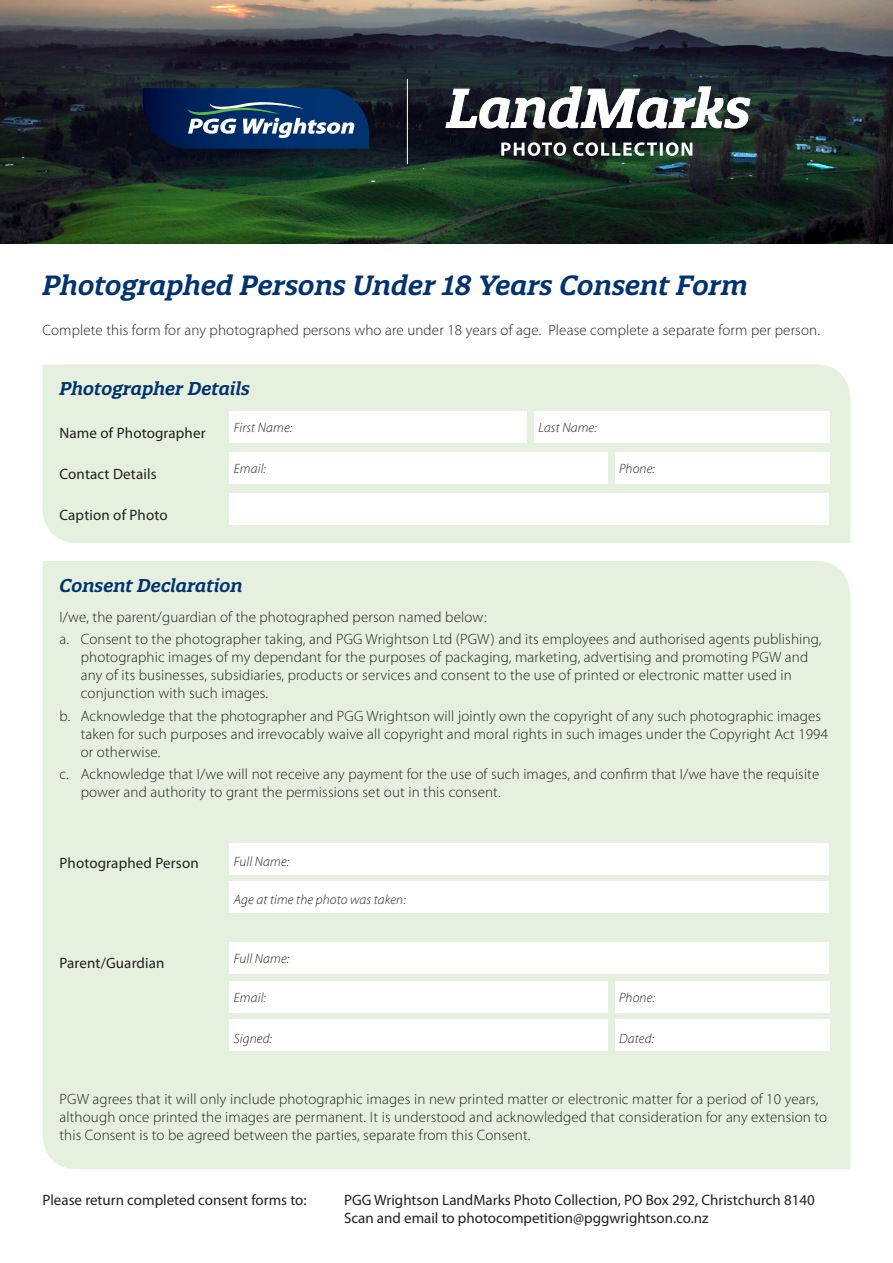
<style>
.page{position:relative;width:893px;height:1263px;background:#fff}
.page>*{position:absolute;margin:0;border:0;box-sizing:border-box;transform-origin:0 0}
.t1{font:italic 600 27px "Quatro Slab";color:#013371}
.t2{font:italic 600 18px "Quatro Slab";color:#013371}
.text{font:300 15px/18px "Myriad Pro";letter-spacing:.01em;color:#231f20}
.fields{font:15px/18px "Myriad Pro";color:#231f20}
.t3{font:italic 300 13.5px "Myriad Pro";letter-spacing:.01em;color:#231f20}
</style>
<div class="page">
<div style="left:43px;top:561px;width:807px;height:608px;background:#e5f1de"></div>
<div style="left:230px;top:842px;width:599px;height:32px;background:#fff"></div>
<div style="left:230px;top:881px;width:599px;height:31px;background:#fff"></div>
<div style="left:230px;top:942px;width:599px;height:32px;background:#fff"></div>
<div style="left:230px;top:981px;width:378px;height:32px;background:#fff"></div>
<div style="left:615px;top:981px;width:215px;height:32px;background:#fff"></div>
<div style="left:230px;top:1019px;width:378px;height:32px;background:#fff"></div>
<div style="left:615px;top:1019px;width:215px;height:32px;background:#fff"></div>
<img style="left:0;top:0;width:893px;height:243px">
<hr style="left:407px;top:79px;width:1px;height:85px;background:#fff">
<svg style="left:143px;top:88px;width:226px;height:61px;background:#1f416f"></svg>
<svg style="left:445px;top:86px;width:305px;height:43px"></svg>
<svg style="left:501px;top:142px;width:191px;height:14px"></svg>
<div style="left:43px;top:364px;width:807px;height:179px;background:#e5f1de"></div>
<div style="left:230px;top:411px;width:297px;height:31px;background:#fff"></div>
<div style="left:534px;top:411px;width:296px;height:31px;background:#fff"></div>
<div style="left:230px;top:452px;width:378px;height:31px;background:#fff"></div>
<div style="left:615px;top:452px;width:215px;height:31px;background:#fff"></div>
<div style="left:230px;top:493px;width:599px;height:31px;background:#fff"></div>
<p class="t1" style="left:43px;top:269px;width:707px">Photographed Persons Under 18 Years Consent Form</p>
<p class="text" style="left:43px;top:321px;width:779px">Complete this form for any photographed persons who are under 18 years of age. Please complete a separate form per person.</p>
<p class="t2" style="left:60px;top:377px;width:192px">Photographer Details</p>
<p class="fields" style="left:60px;top:424px;width:148px">Name of Photographer</p>
<p class="t3" style="left:234px;top:420px;width:60px">First Name:</p>
<p class="t3" style="left:538px;top:420px;width:60px">Last Name:</p>
<p class="fields" style="left:60px;top:465px;width:99px">Contact Details</p>
<p class="fields" style="left:60px;top:506px;width:110px">Caption of Photo</p>
<p class="t3" style="left:234px;top:461px;width:34px">Email:</p>
<p class="t3" style="left:619px;top:461px;width:37px">Phone:</p>
<p class="t2" style="left:60px;top:574px;width:185px">Consent Declaration</p>
<p class="text" style="left:60px;top:608px;width:429px">I/we, the parent/guardian of the photographed person named below:</p>
<p class="text" style="left:81px;top:630px;width:742px;text-indent:-21px">a. Consent to the photographer taking, and PGG Wrightson Ltd (PGW) and its employees and authorised agents publishing, photographic images of my dependant for the purposes of packaging, marketing, advertising and promoting PGW and any of its businesses, subsidiaries, products or services and consent to the use of printed or electronic matter used in conjunction with such images.</p>
<p class="text" style="left:81px;top:707px;width:749px;text-indent:-21px">b. Acknowledge that the photographer and PGG Wrightson will jointly own the copyright of any such photographic images taken for such purposes and irrevocably waive all copyright and moral rights in such images under the Copyright Act 1994 or otherwise.</p>
<p class="text" style="left:81px;top:765px;width:740px;text-indent:-21px">c. Acknowledge that I/we will not receive any payment for the use of such images, and confirm that I/we have the requisite power and authority to grant the permissions set out in this consent.</p>
<p class="fields" style="left:60px;top:855px;width:141px">Photographed Person</p>
<p class="t3" style="left:234px;top:854px;width:57px">Full Name:</p>
<p class="t3" style="left:234px;top:892px;width:173px">Age at time the photo was taken:</p>
<p class="fields" style="left:60px;top:954px;width:107px">Parent/Guardian</p>
<p class="t3" style="left:234px;top:951px;width:57px">Full Name:</p>
<p class="t3" style="left:234px;top:991px;width:34px">Email:</p>
<p class="t3" style="left:619px;top:991px;width:37px">Phone:</p>
<p class="t3" style="left:234px;top:1031px;width:40px">Signed:</p>
<p class="t3" style="left:619px;top:1031px;width:36px">Dated:</p>
<p class="text" style="left:60px;top:1090px;width:769px">PGW agrees that it will only include photographic images in new printed matter or electronic matter for a period of 10 years, although once printed the images are permanent. It is understood and acknowledged that consideration for any extension to this Consent is to be agreed between the parties, separate from this Consent.</p>
<p class="fields" style="left:43px;top:1191px;width:266px">Please return completed consent forms to:</p>
<p class="fields" style="left:344px;top:1191px;width:472px">PGG Wrightson LandMarks Photo Collection, PO Box 292, Christchurch 8140<br>Scan and email to photocompetition@pggwrightson.co.nz</p>
</div>
